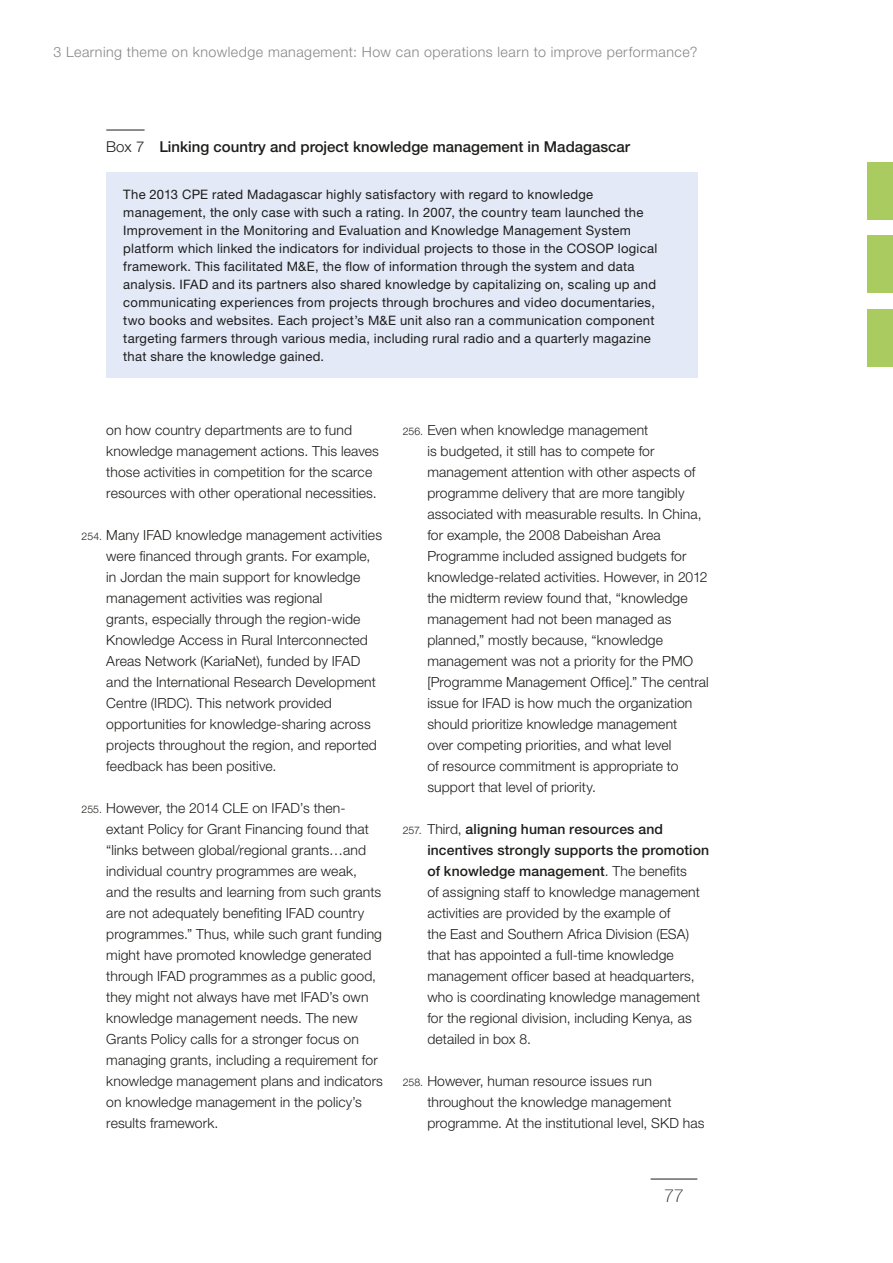
<style>
.page{position:relative;width:893px;height:1263px;background:#fff}
.page>*{position:absolute;margin:0;border:0;box-sizing:border-box;transform-origin:0 0}
.t1{font:100 18px "Helvetica Neue LT Std";color:#1d1d1b}
.t2{font:500 15px "Helvetica Neue LT Std";color:#1d1d1b}
.t3{font:300 14.25px "Helvetica Neue LT Std";letter-spacing:.035em;color:#878787}
.t4{font:300 13.95px/21px "Helvetica Neue LT Std";letter-spacing:.01em;color:#1d1d1b}
.t5{font:13.05px/18px "Helvetica Neue LT Std";letter-spacing:.02em;color:#1d1d1b}
.s1{font-weight:300}
.s2{font-size:10.5px}
.s3{font-weight:500}
</style>
<div class="page">
<div style="left:867px;top:162px;width:26px;height:58px;background:#a9cb60"></div>
<div style="left:867px;top:236px;width:26px;height:57px;background:#a9cb60"></div>
<div style="left:867px;top:309px;width:26px;height:58px;background:#a9cb60"></div>
<hr style="left:651px;top:1179px;width:46px;height:1px;background:#1d1d1b">
<hr style="left:106px;top:130px;width:39px;height:1px;background:#1d1d1b">
<div style="left:106px;top:173px;width:591px;height:205px;background:#e3e9f7"></div>
<p class="t3" style="left:53px;top:43px;width:645px">3 Learning theme on knowledge management: How can operations learn to improve performance?</p>
<p class="t2" style="left:106px;top:137px;width:525px"><span class="s1">Box 7</span> Linking country and project knowledge management in Madagascar</p>
<p class="t5" style="left:123px;top:185px;width:69px">The 2013 CPE</p>
<p class="t5" style="left:123px;top:185px;width:521px;text-indent:89px">rated M adagascar highly satisfactory with regard to knowledge management, the only case with such a rating. In 2007, the country team launched the Improvement in the Monitoring and Evaluation and Knowledge Management System platform which linked the indicators for individual projects to those in the COSOP</p>
<p class="t5" style="left:123px;top:239px;width:535px;text-indent:495px">logical framework. This facilitated M&amp;E, the flow of information through the system and data analysis. IFAD and its partners also shared knowledge by capitalizing on, scaling up and communicating experiences from projects through brochures and video documentaries, two books and websites. Each project’s M&amp;E unit also ran a communication component targeting farmers through various media, including rural radio and a quarterly magazine that share the knowledge gained.</p>
<p class="t4" style="left:106px;top:419px;width:274px">on how country departments are to fund knowledge management actions. This leaves those activities in competition for the scarce resources with other operational necessities.</p>
<p class="t4" style="left:106px;top:524px;width:277px;text-indent:-25px"><span class="s2">254.</span> Many IFAD knowledge management activities were financed through grants. For example, in Jordan the main support for knowledge management activities was regional<br>grants, especially through the region-wide Knowledge Access in Rural Interconnected Areas Network (KariaNet), funded by IFAD and the International Research Development Centre (IRDC). This network provided opportunities for knowledge-sharing across projects throughout the region, and reported feedback has been positive.</p>
<p class="t4" style="left:106px;top:797px;width:278px;text-indent:-25px"><span class="s2">255.</span> However, the 2014 CLE on IFAD’s then&shy;extant Policy for Grant Financing found that “links between global/regional grants…and individual country programmes are weak, and the results and learning from such grants are not adequately benefiting IFAD country programmes.” Thus, while such grant funding might have promoted knowledge generated through IFAD programmes as a public good, they might not always have met IFAD’s own knowledge management needs. The new Grants Policy calls for a stronger focus on managing grants, including a requirement for knowledge management plans and indicators on knowledge management in the policy’s results framework.</p>
<p class="t4" style="left:427px;top:419px;width:283px;text-indent:-25px"><span class="s2">256.</span> Even when knowledge management<br>is budgeted, it still has to compete for management attention with other aspects of programme delivery that are more tangibly associated with measurable results. In China, for example, the 2008 Dabeishan Area Programme included assigned budgets for knowledge-related activities. However, in 2012 the midterm review found that, “knowledge management had not been managed as planned,” mostly because, “knowledge management was not a priority for the PMO [Programme Management Office].” The central issue for IFAD is how much the organization should prioritize knowledge management<br>over competing priorities, and what level<br>of resource commitment is appropriate to support that level of priority.</p>
<p class="t4" style="left:427px;top:818px;width:283px;text-indent:-25px"><span class="s2">257.</span> Third, <span class="s3">aligning human resources and incentives strongly supports the promotion of knowledge management</span>. The benefits<br>of assigning staff to knowledge management activities are provided by the example of<br>the East and Southern Africa Division (ESA) that has appointed a full-time knowledge management officer based at headquarters, who is coordinating knowledge management for the regional division, including Kenya, as detailed in box 8.</p>
<p class="t4" style="left:427px;top:1070px;width:279px;text-indent:-25px"><span class="s2">258.</span> However, human resource issues run throughout the knowledge management programme. At the institutional level, SKD has</p>
<p class="t1" style="left:664px;top:1185px;width:21px">77</p>
</div>
